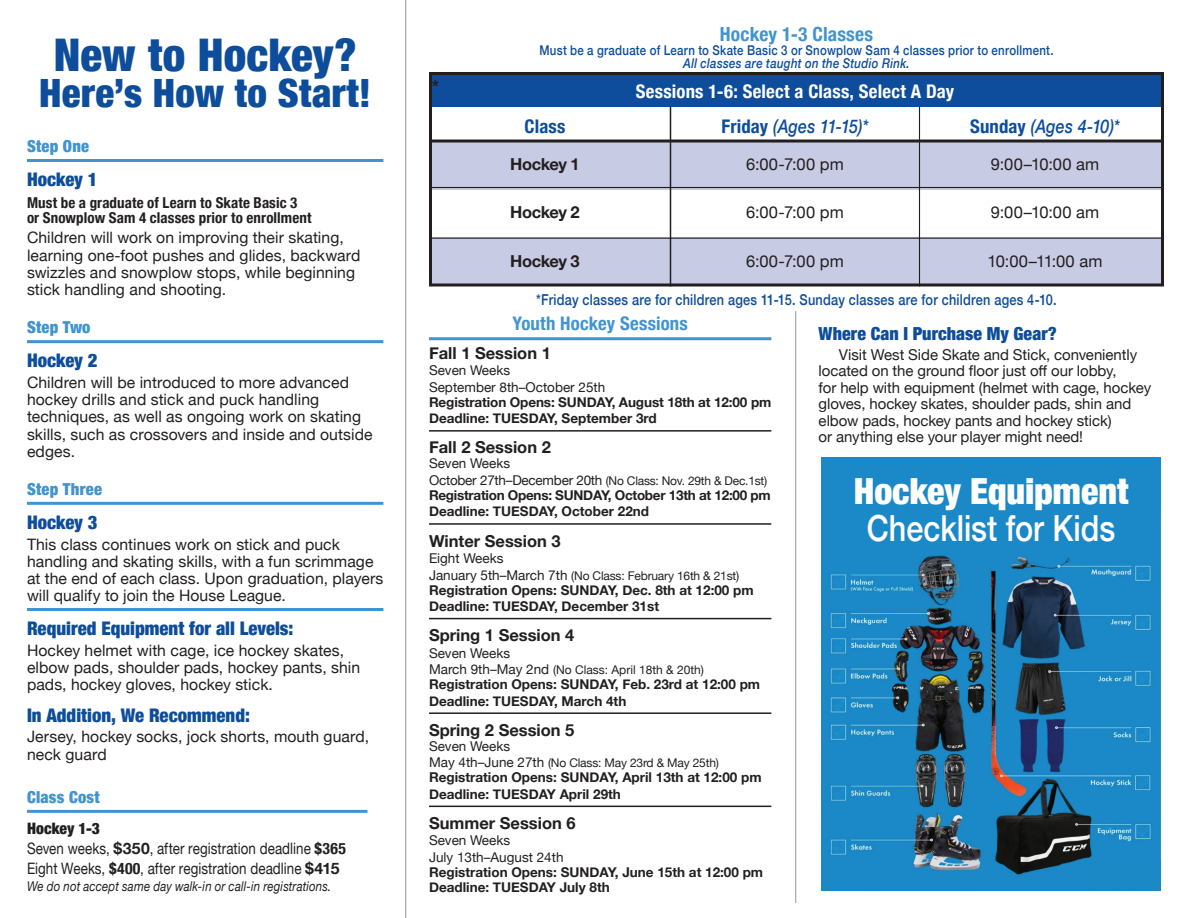
<style>
.page{position:relative;width:1188px;height:918px;background:#fff}
.page>*{position:absolute;margin:0;border:0;box-sizing:border-box;transform-origin:0 0}
.t1{font:900 condensed 45px "Helvetica Neue";letter-spacing:.005em;color:#0d4d9b}
.t2{font:900 condensed 39px "Helvetica Neue";letter-spacing:.01em;color:#0d4d9b}
.t3{font:500 36px "Helvetica Neue";letter-spacing:-.005em;color:#fff;scale:.85 1}
.t4{font:900 condensed 36px "Helvetica Neue";letter-spacing:-.005em;color:#fff}
.t5{font:700 condensed 19.5px "Helvetica Neue";letter-spacing:.005em;color:#4194d0}
.t6{font:900 condensed 18.75px "Helvetica Neue";color:#0d4d9b}
.t7{font:italic 500 18.75px "Helvetica Neue";color:#0d4d9b;scale:.85 1}
.t8{font:700 condensed 18.75px "Helvetica Neue";letter-spacing:.01em;color:#fff}
.t9{font:700 condensed 18.75px "Helvetica Neue";letter-spacing:.01em;color:#4194d0}
.t10{font:700 condensed 18.75px "Helvetica Neue";letter-spacing:.005em;color:#0d4d9b}
.t11{font:900 condensed 18px "Helvetica Neue";letter-spacing:.005em;color:#0d4d9b}
.t12{font:700 18px "Helvetica Neue";color:#231f20}
.t13{font:700 16.5px "Helvetica Neue";color:#231f20}
.t14{font:16.5px "Helvetica Neue";letter-spacing:.02em;color:#231f20}
.t15{font:900 condensed 16.5px "Helvetica Neue";letter-spacing:.015em;color:#4194d0}
.t16{font:15.75px/17.2px "Helvetica Neue";letter-spacing:.005em;color:#231f20}
.t17{font:15.75px/20px "Helvetica Neue";letter-spacing:.005em;color:#231f20;scale:.85 1}
.t18{font:15px/16.5px "Helvetica Neue";letter-spacing:-.005em;color:#231f20}
.t19{font:500 15px "Helvetica Neue";letter-spacing:.02em;color:#0d4d9b;scale:.85 1}
.t20{font:700 condensed 15px/15px "Helvetica Neue";letter-spacing:.005em;color:#231f20}
.t21{font:700 13.5px/16.5px "Helvetica Neue";color:#231f20}
.t22{font:13.5px/16.5px "Helvetica Neue";color:#231f20}
.t23{font:500 13.5px "Helvetica Neue";letter-spacing:.025em;color:#0d4d9b;scale:.85 1}
.t24{font:700 13.5px/16.5px "Helvetica Neue";letter-spacing:-.02em;color:#231f20}
.t25{font:italic 13.5px "Helvetica Neue";letter-spacing:.01em;color:#231f20;scale:.85 1}
.t26{font:italic 500 13.5px "Helvetica Neue";letter-spacing:.025em;color:#0d4d9b;scale:.85 1}
.t27{font:12px "Helvetica Neue";letter-spacing:-.015em;color:#231f20}
.s1{font-weight:900;font-stretch:condensed}
.s2{font-weight:700}
.s3{font-weight:700;font-stretch:condensed}
.s4{font-weight:700;font-style:normal;font-stretch:condensed}
.s5{font-size:13.5px}
</style>
<div class="page">
<hr style="left:405px;top:0;width:1px;height:918px;background:#939598">
<hr style="left:27px;top:159px;width:356px;height:3px;background:#4194d0">
<hr style="left:27px;top:340px;width:356px;height:3px;background:#4194d0">
<hr style="left:27px;top:502px;width:356px;height:3px;background:#4194d0">
<hr style="left:27px;top:608px;width:356px;height:3px;background:#4194d0">
<img style="left:821px;top:457px;width:340px;height:434px">
<hr style="left:795px;top:0;width:1px;height:903px;background:#939598">
<div style="left:788px;top:0;width:22px;height:310px;background:#fff"></div>
<div style="left:429px;top:72px;width:732px;height:35px;background:#0d4d9b"></div>
<div style="left:429px;top:141px;width:732px;height:49px;background:#c7cbe3"></div>
<div style="left:429px;top:238px;width:732px;height:48px;background:#c7cbe3"></div>
<hr style="left:429px;top:140px;width:732px;height:2px;background:#231f20">
<hr style="left:429px;top:187px;width:732px;height:1px;background:#231f20">
<hr style="left:429px;top:238px;width:732px;height:1px;background:#231f20">
<hr style="left:670px;top:107px;width:1px;height:179px;background:#231f20">
<hr style="left:919px;top:107px;width:1px;height:179px;background:#231f20">
<div style="left:429px;top:72px;width:735px;height:214px;border:3px solid #231f20"></div>
<hr style="left:429px;top:337px;width:342px;height:3px;background:#4194d0">
<hr style="left:429px;top:430px;width:342px;height:2px;background:#231f20">
<hr style="left:429px;top:523px;width:342px;height:2px;background:#231f20">
<hr style="left:429px;top:618px;width:342px;height:1px;background:#231f20">
<hr style="left:429px;top:712px;width:342px;height:2px;background:#231f20">
<hr style="left:429px;top:806px;width:342px;height:1px;background:#231f20">
<hr style="left:27px;top:810px;width:341px;height:3px;background:#4194d0">
<h1 class="t1" style="left:54px;top:18px;width:305px">New to Hockey?</h1>
<h2 class="t2" style="left:39px;top:61px;width:333px">Here’s How to Start!</h2>
<p class="t15" style="left:27px;top:133px;width:64px">Step One</p>
<p class="t6" style="left:27px;top:164px;width:72px">Hockey 1</p>
<p class="t20" style="left:27px;top:194px;width:286px">Must be a graduate of Learn to Skate Basic 3 or Snowplow Sam 4 classes prior to enrollment</p>
<p class="t16" style="left:27px;top:230px;width:335px">Children will work on improving their skating, learning one-foot pushes and glides, backward swizzles and snowplow stops, while beginning stick handling and shooting.</p>
<p class="t15" style="left:27px;top:314px;width:65px">Step Two</p>
<p class="t6" style="left:27px;top:345px;width:72px">Hockey 2</p>
<p class="t16" style="left:27px;top:375px;width:347px">Children will be introduced to more advanced hockey drills and stick and puck handling techniques, as well as ongoing work on skating skills, such as crossovers and inside and outside edges.</p>
<p class="t15" style="left:27px;top:476px;width:77px">Step Three</p>
<p class="t6" style="left:27px;top:507px;width:72px">Hockey 3</p>
<p class="t16" style="left:27px;top:536px;width:358px">This class continues work on stick and puck handling and skating skills, with a fun scrimmage at the end of each class. Upon graduation, players will qualify to join the House League.</p>
<p class="t6" style="left:27px;top:613px;width:268px">Required Equipment for all Levels:</p>
<p class="t16" style="left:27px;top:642px;width:335px">Hockey helmet with cage, ice hockey skates, elbow pads, shoulder pads, hockey pants, shin pads, hockey gloves, hockey stick.</p>
<p class="t6" style="left:27px;top:700px;width:224px">In Addition, We Recommend:</p>
<p class="t16" style="left:27px;top:729px;width:344px">Jersey, hockey socks, jock shorts, mouth guard, neck guard</p>
<p class="t15" style="left:27px;top:784px;width:74px">Class Cost</p>
<p class="t17" style="left:27px;top:819px;width:377px"><span class="s1">Hockey 1-3<br></span>Seven weeks, <span class="s2">$350</span>, after registration deadline <span class="s3">$365<br></span>Eight Weeks, <span class="s3">$400</span>, after registration deadline <span class="s2">$415</span></p>
<p class="t25" style="left:27px;top:876px;width:360px">We do not accept same day walk-in or call-in registrations.</p>
<p class="t12" style="left:432px;top:72px;width:9px">*</p>
<p class="t5" style="left:720px;top:18px;width:155px">Hockey 1-3 Classes</p>
<p class="t23" style="left:539px;top:39px;width:606px">Must be a graduate of Learn to Skate Basic 3 or Snowplow Sam 4 classes prior to enrollment.</p>
<p class="t26" style="left:683px;top:52px;width:268px">All classes are taught on the Studio Rink.</p>
<p class="t8" style="left:636px;top:76px;width:320px">Sessions 1-6: Select a Class, Select A Day</p>
<p class="t10" style="left:525px;top:111px;width:42px">Class</p>
<p class="t7" style="left:722px;top:110px;width:174px"><span class="s4">Friday</span> (Ages 11-15)*</p>
<p class="t7" style="left:970px;top:110px;width:178px"><span class="s4">Sunday</span> (Ages 4-10)*</p>
<p class="t13" style="left:510px;top:152px;width:71px">Hockey 1</p>
<p class="t14" style="left:746px;top:152px;width:99px">6:00-7:00 pm</p>
<p class="t14" style="left:991px;top:152px;width:110px">9:00–10:00 am</p>
<p class="t13" style="left:510px;top:200px;width:71px">Hockey 2</p>
<p class="t14" style="left:746px;top:200px;width:99px">6:00-7:00 pm</p>
<p class="t14" style="left:991px;top:200px;width:110px">9:00–10:00 am</p>
<p class="t13" style="left:510px;top:248px;width:71px">Hockey 3</p>
<p class="t14" style="left:746px;top:249px;width:99px">6:00-7:00 pm</p>
<p class="t14" style="left:988px;top:249px;width:116px">10:00–11:00 am</p>
<p class="t19" style="left:536px;top:288px;width:614px">*Friday classes are for children ages 11-15. Sunday classes are for children ages 4-10.</p>
<p class="t9" style="left:512px;top:308px;width:177px">Youth Hockey Sessions</p>
<p class="t13" style="left:429px;top:340px;width:123px">Fall 1 Session 1</p>
<p class="t22" style="left:429px;top:363px;width:178px">Seven Weeks<br>September 8th–October 25th</p>
<p class="t21" style="left:429px;top:394px;width:344px">Registration Opens: SUNDAY, August 18th at 12:00 pm<br>Deadline: TUESDAY, September 3rd</p>
<p class="t13" style="left:429px;top:435px;width:123px">Fall 2 Session 2</p>
<p class="t22" style="left:429px;top:456px;width:83px">Seven Weeks</p>
<p class="t27" style="left:429px;top:472px;width:340px"><span class="s5">October 27th–December 20th</span> (No Class: Nov. 29th &amp; Dec.1st)</p>
<p class="t24" style="left:429px;top:487px;width:343px">Registration Opens: SUNDAY, October 13th at 12:00 pm<br>Deadline: TUESDAY, October 22nd</p>
<p class="t13" style="left:429px;top:528px;width:133px">Winter Session 3</p>
<p class="t22" style="left:429px;top:551px;width:76px">Eight Weeks</p>
<p class="t27" style="left:429px;top:567px;width:312px"><span class="s5">January 5th–March 7th</span> (No Class: February 16th &amp; 21st)</p>
<p class="t21" style="left:429px;top:582px;width:326px">Registration Opens: SUNDAY, Dec. 8th at 12:00 pm<br>Deadline: TUESDAY, December 31st</p>
<p class="t13" style="left:429px;top:622px;width:147px">Spring 1 Session 4</p>
<p class="t22" style="left:429px;top:645px;width:83px">Seven Weeks</p>
<p class="t27" style="left:429px;top:661px;width:276px"><span class="s5">March 9th–May 2nd</span> (No Class: April 18th &amp; 20th)</p>
<p class="t21" style="left:429px;top:677px;width:333px">Registration Opens: SUNDAY, Feb. 23rd at 12:00 pm<br>Deadline: TUESDAY, March 4th</p>
<p class="t13" style="left:429px;top:717px;width:147px">Spring 2 Session 5</p>
<p class="t22" style="left:429px;top:739px;width:83px">Seven Weeks</p>
<p class="t27" style="left:429px;top:754px;width:291px"><span class="s5">May 4th–June 27th</span> (No Class: May 23rd &amp; May 25th)</p>
<p class="t21" style="left:429px;top:770px;width:334px">Registration Opens: SUNDAY, April 13th at 12:00 pm<br>Deadline: TUESDAY April 29th</p>
<p class="t13" style="left:429px;top:810px;width:148px">Summer Session 6</p>
<p class="t22" style="left:429px;top:833px;width:136px">Seven Weeks<br>July 13th–August 24th</p>
<p class="t21" style="left:429px;top:865px;width:336px;line-height:15px">Registration Opens: SUNDAY, June 15th at 12:00 pm<br>Deadline: TUESDAY July 8th</p>
<p class="t11" style="left:819px;top:318px;width:240px">Where Can I Purchase My Gear?</p>
<p class="t18" style="left:819px;top:347px;width:334px;text-indent:20px">Visit West Side Skate and Stick, conveniently located on the ground floor just off our lobby,<br>for help with equipment (helmet with cage, hockey gloves, hockey skates, shoulder pads, shin and elbow pads, hockey pants and hockey stick)<br>or anything else your player might need!</p>
<h3 class="t4" style="left:854px;top:462px;width:276px">Hockey Equipment</h3>
<h3 class="t3" style="left:867px;top:499px;width:294px">Checklist for Kids</h3>
</div>
